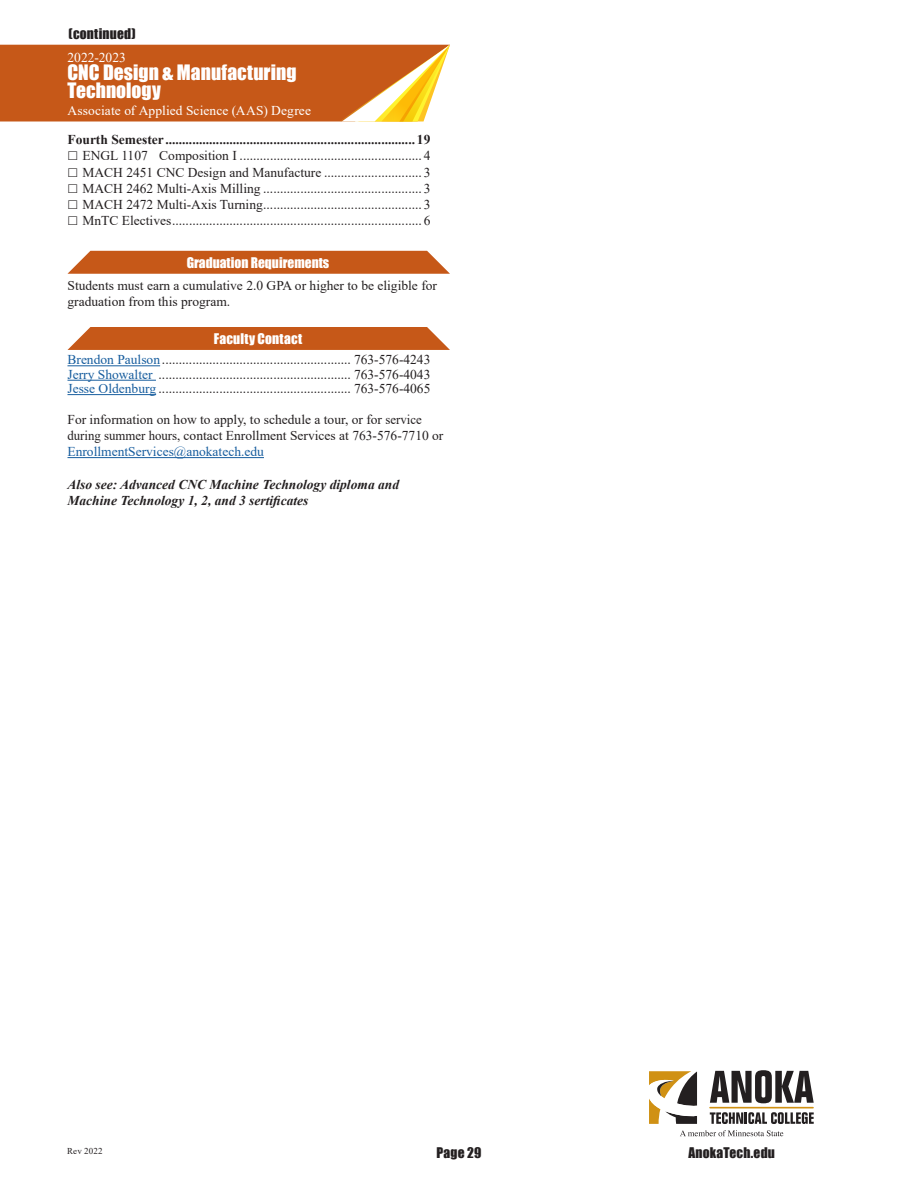
<style>
.page{position:relative;width:918px;height:1188px;background:#fff}
.page>*{position:absolute;margin:0;border:0;box-sizing:border-box;transform-origin:0 0}
.t1{font:19.5px/18px "Impact";letter-spacing:.005em;color:#fff}
.Tab_course{font:13.5px/16.2px "Times New Roman";color:#231f20}
.Tab_Date_and_Contact{font:13.5px "Times New Roman";color:#231f20}
.Tab_course-2{font:700 13.5px "Times New Roman";color:#231f20}
.Tab_course-3{font:italic 700 13.5px/16.2px "Times New Roman";color:#231f20}
.t2{font:13.5px "Times New Roman";letter-spacing:.005em;color:#fff}
.Subhead{font:13.5px "Impact";color:#fff}
.t3{font:13.5px "Impact";letter-spacing:.015em;color:#231f20}
.t4{font:9px "Times New Roman";letter-spacing:.015em;color:#231f20}
.s1{color:#175d9e}
</style>
<div class="page">
<svg style="left:710px;top:1112px;width:104px;height:12px"></svg>
<svg style="left:710px;top:1070px;width:104px;height:33px"></svg>
<hr style="left:710px;top:1107px;width:103px;height:1px;background:#d09114">
<svg style="left:649px;top:1071px;width:48px;height:53px"></svg>
<svg style="left:680px;top:1130px;width:103px;height:6px"></svg>
<hr style="left:68px;top:365px;width:92px;height:1px;background:#175d9e">
<hr style="left:68px;top:380px;width:88px;height:1px;background:#175d9e">
<hr style="left:68px;top:394px;width:88px;height:1px;background:#175d9e">
<hr style="left:68px;top:457px;width:196px;height:1px;background:#175d9e">
<svg style="left:67px;top:251px;width:383px;height:23px;background:#ca6328"></svg>
<svg style="left:67px;top:327px;width:383px;height:23px;background:#c96226"></svg>
<svg style="left:0;top:45px;width:450px;height:77px;background:#cd6a28"></svg>
<p class="t3" style="left:69px;top:23px;width:69px">(continued)</p>
<p class="t2" style="left:68px;top:48px;width:60px">2022-2023</p>
<p class="t1" style="left:68px;top:63px;width:230px">CNC Design &amp; Manufacturing<br>Technology</p>
<p class="t2" style="left:68px;top:101px;width:245px">Associate of Applied Science (AAS) Degree</p>
<p class="Tab_course-2" style="left:68px;top:130px;width:364px">Fourth Semester .......................................................................... 19</p>
<p class="Tab_course" style="left:82px;top:147px;width:349px">ENGL 1107 Composition I ...................................................... 4</p>
<p class="Tab_course" style="left:82px;top:163px;width:349px">MACH 2451 CNC Design and Manufacture ............................. 3</p>
<p class="Tab_course" style="left:82px;top:180px;width:349px">MACH 2462 Multi-Axis Milling ............................................... 3</p>
<p class="Tab_course" style="left:82px;top:196px;width:349px">MACH 2472 Multi-Axis Turning............................................... 3</p>
<p class="Tab_course" style="left:82px;top:212px;width:349px">MnTC Electives.......................................................................... 6</p>
<p class="Subhead" style="left:187px;top:252px;width:144px">Graduation Requirements</p>
<p class="Tab_course" style="left:68px;top:277px;width:371px">Students must earn a cumulative 2.0 GPA or higher to be eligible for graduation from this program.</p>
<p class="Subhead" style="left:214px;top:328px;width:90px">Faculty Contact</p>
<p class="Tab_Date_and_Contact" style="left:68px;top:350px;width:364px"><span class="s1">Brendon Paulson</span> ........................................................ 763-576-4243</p>
<p class="Tab_Date_and_Contact" style="left:68px;top:365px;width:364px"><span class="s1">Jerry Showalter</span> ......................................................... 763-576-4043</p>
<p class="Tab_Date_and_Contact" style="left:68px;top:379px;width:364px"><span class="s1">Jesse Oldenburg</span> ......................................................... 763-576-4065</p>
<p class="Tab_course" style="left:68px;top:411px;width:377px">For information on how to apply, to schedule a tour, or for service during summer hours, contact Enrollment Services at 763-576-7710 or<br><span class="s1">EnrollmentServices@anokatech.edu</span></p>
<p class="Tab_course-3" style="left:68px;top:476px;width:333px">Also see: Advanced CNC Machine Technology diploma and<br>Machine Technology 1, 2, and 3 sertificates</p>
<p class="t4" style="left:67px;top:1144px;width:37px">Rev 2022</p>
<p class="t3" style="left:437px;top:1142px;width:46px">Page 29</p>
<p class="t3" style="left:688px;top:1142px;width:88px">AnokaTech.edu</p>
</div>
